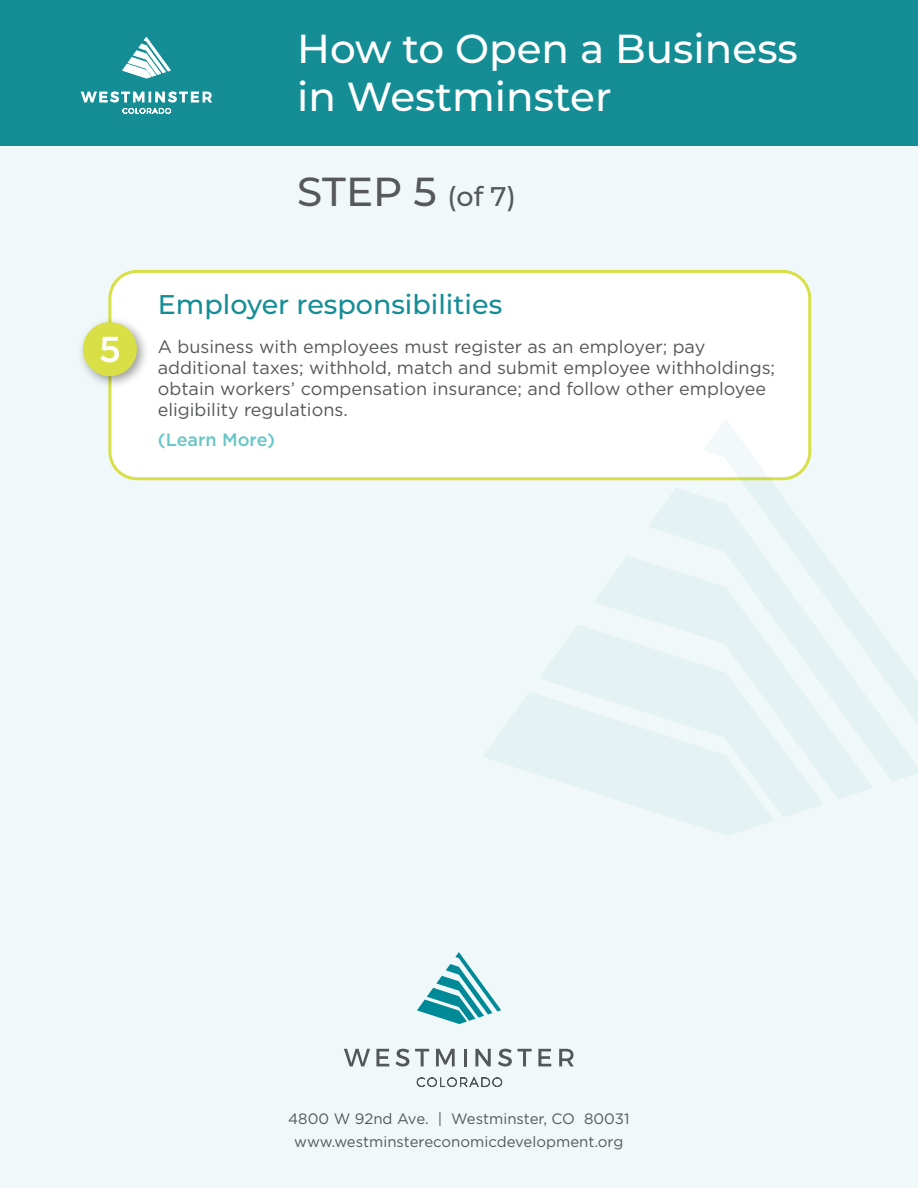
<style>
.page{position:relative;width:918px;height:1188px;background:#fff}
.page>*{position:absolute;margin:0;border:0;box-sizing:border-box;transform-origin:0 0}
.t1{font:500 40.5px "Montserrat";color:#fff}
.t2{font:500 40.5px "Montserrat";color:#56585a}
.t3{font:500 36px "Gotham";color:#fff}
.t4{font:500 27px "Montserrat";color:#148d95}
.t5{font:18px/21px "Gotham";color:#56585a}
.t6{font:500 18px "Gotham";color:#66c7c6}
.t7{font:15px/22.5px "Gotham";color:#56585a;text-align:center}
.s1{font-size:27px}
</style>
<div class="page">
<div style="left:0;top:146px;width:918px;height:1042px;background:#f0f8f9"></div>
<svg style="left:344px;top:1049px;width:26px;height:17px"></svg>
<svg style="left:376px;top:1049px;width:13px;height:17px"></svg>
<svg style="left:396px;top:1049px;width:13px;height:18px"></svg>
<svg style="left:415px;top:1049px;width:14px;height:17px"></svg>
<svg style="left:436px;top:1049px;width:19px;height:17px"></svg>
<hr style="left:464px;top:1049px;width:3px;height:17px;background:#54575a">
<svg style="left:475px;top:1049px;width:16px;height:17px"></svg>
<svg style="left:498px;top:1049px;width:34px;height:18px"></svg>
<svg style="left:538px;top:1049px;width:13px;height:17px"></svg>
<svg style="left:559px;top:1049px;width:15px;height:17px"></svg>
<svg style="left:417px;top:1078px;width:85px;height:9px"></svg>
<svg style="left:417px;top:952px;width:84px;height:72px"></svg>
<div style="left:0;top:0;width:918px;height:146px;background:#148d95"></div>
<svg style="left:81px;top:91px;width:131px;height:23px"></svg>
<svg style="left:122px;top:36px;width:49px;height:42px"></svg>
<div style="left:110px;top:271px;width:700px;height:208px;background:#fff;border-radius:27px"></div>
<div style="left:108px;top:270px;width:703px;height:210px;border:3px solid #d8e046;border-radius:27px"></div>
<img style="left:81px;top:312px;width:65px;height:80px">
<div style="left:83px;top:322px;width:54px;height:54px;background:#d8e046;border-radius:50%"></div>
<svg style="left:701px;top:420px;width:111px;height:65px"></svg>
<svg style="left:649px;top:485px;width:269px;height:296px"></svg>
<svg style="left:595px;top:553px;width:279px;height:246px"></svg>
<svg style="left:540px;top:622px;width:285px;height:195px"></svg>
<svg style="left:484px;top:689px;width:292px;height:147px"></svg>
<h2 class="t3" style="left:99px;top:326px;width:24px">5</h2>
<h1 class="t1" style="left:297px;top:20px;width:502px">How to Open a Business</h1>
<h1 class="t1" style="left:297px;top:69px;width:316px">in Westminster</h1>
<h1 class="t2" style="left:297px;top:164px;width:220px">STEP 5 <span class="s1">(of 7)</span></h1>
<h3 class="t4" style="left:158px;top:285px;width:346px">Employer responsibilities</h3>
<p class="t5" style="left:158px;top:336px;width:619px">A business with employees must register as an employer; pay additional taxes; withhold, match and submit employee withholdings; obtain workers’ compensation insurance; and follow other employee eligibility regulations.</p>
<p class="t6" style="left:158px;top:428px;width:119px">(Learn More)</p>
<p class="t7" style="left:288px;top:1107px;width:343px">4800 W 92nd Ave. | Westminster, CO 80031 www.westminstereconomicdevelopment.org</p>
</div>
